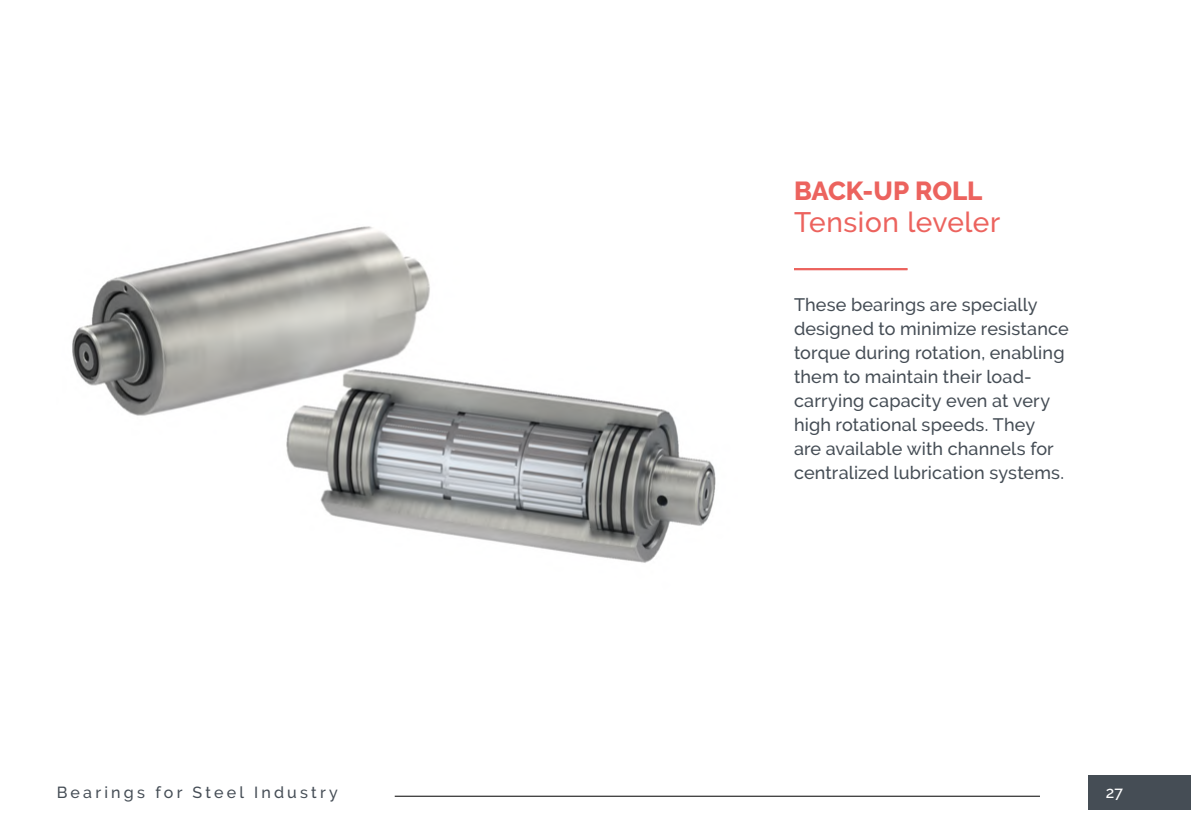
<style>
.page{position:relative;width:1191px;height:840px;background:#fff}
.page>*{position:absolute;margin:0;border:0;box-sizing:border-box;transform-origin:0 0}
.t1{font:500 28px "Raleway";letter-spacing:.02em;color:#ec635e}
.t2{font:800 26px "Raleway";letter-spacing:-.01em;color:#ec635e}
.t3{font:500 18px/24px "Raleway";letter-spacing:.01em;color:#454d55}
.t4{font:500 16px "Raleway";letter-spacing:.2em;color:#454d55}
.t5{font:500 16px "Raleway";color:#fff}
</style>
<div class="page">
<img style="left:72px;top:226px;width:644px;height:337px">
<hr style="left:794px;top:268px;width:113px;height:2px;background:#ec635e">
<div style="left:1089px;top:774px;width:102px;height:34px;background:#454d55"></div>
<hr style="left:395px;top:795px;width:645px;height:1px;background:#000">
<h2 class="t2" style="left:794px;top:176px;width:190px">BACK-UP ROLL</h2>
<h1 class="t1" style="left:794px;top:206px;width:208px">Tension leveler</h1>
<p class="t3" style="left:794px;top:292px;width:276px">These bearings are specially designed to minimize resistance torque during rotation, enabling them to maintain their load&shy;carrying capacity even at very high rotational speeds. They<br>are available with channels for centralized lubrication systems.</p>
<p class="t4" style="left:57px;top:782px;width:282px">Bearings for Steel Industry</p>
<p class="t5" style="left:1105px;top:782px;width:19px">27</p>
</div>
